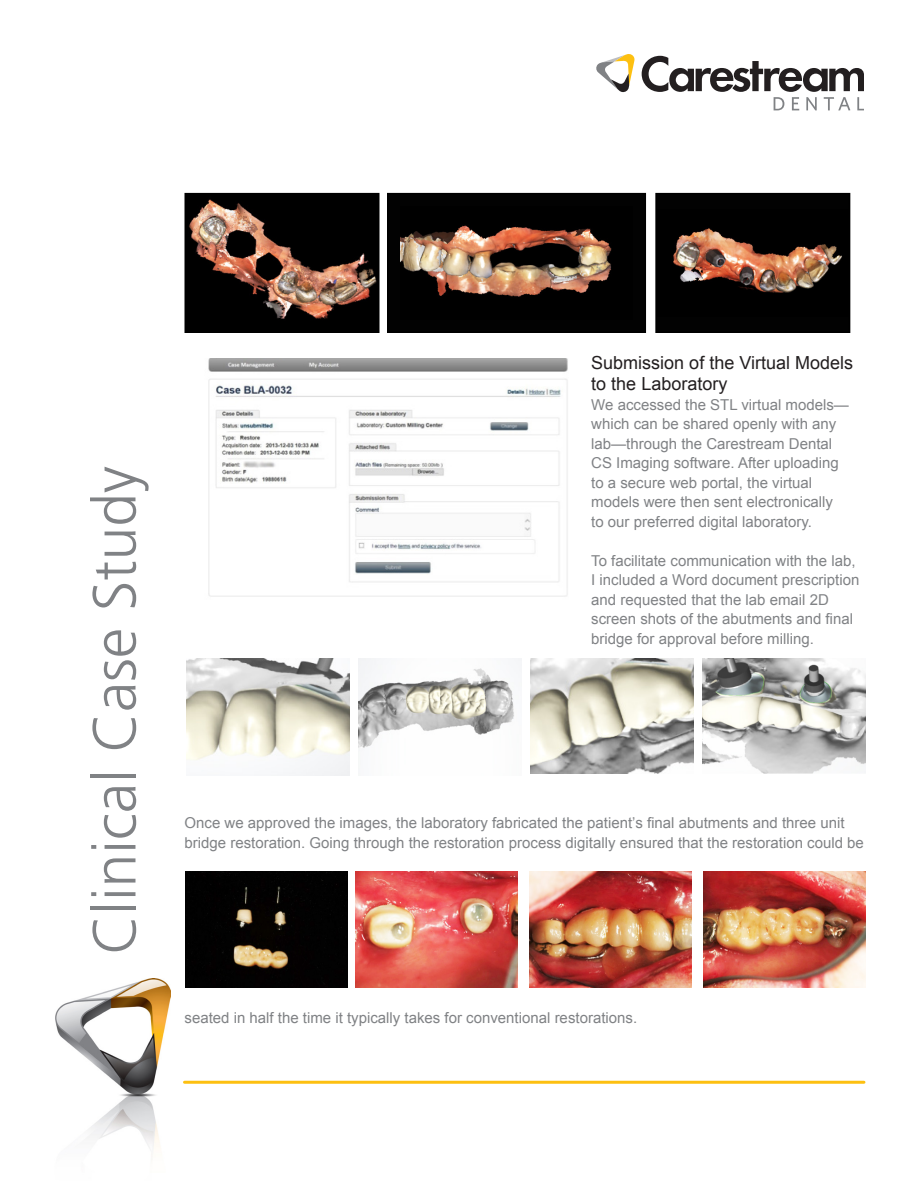
<style>
.page{position:relative;width:918px;height:1188px;background:#fff}
.page>*{position:absolute;margin:0;border:0;box-sizing:border-box;transform-origin:0 0}
.t1{font:300 60.6px "Frutiger LT Std";color:#808285}
.t2{font:18px/21.6px "Arial";color:#231f20}
.t3{font:15px/19.5px "Arial";color:#808285}
</style>
<div class="page">
<svg style="left:642px;top:56px;width:222px;height:55px"></svg>
<svg style="left:596px;top:54px;width:39px;height:39px"></svg>
<img style="left:55px;top:979px;width:115px;height:169px">
<hr style="left:184px;top:1081px;width:680px;height:3px;background:#fdc011">
<img style="left:187px;top:196px;width:190px;height:134px">
<div style="left:184px;top:193px;width:196px;height:140px;border:2px solid #000"></div>
<div style="left:388px;top:194px;width:257px;height:138px;background:#020202"></div>
<img style="left:400px;top:225px;width:212px;height:72px">
<div style="left:387px;top:193px;width:259px;height:140px;border:2px solid #000"></div>
<img style="left:208px;top:358px;width:360px;height:239px">
<div style="left:656px;top:194px;width:194px;height:138px;background:#020202"></div>
<img style="left:673px;top:228px;width:169px;height:65px">
<div style="left:655px;top:193px;width:195px;height:140px;border:2px solid #000"></div>
<img style="left:186px;top:658px;width:164px;height:118px">
<img style="left:358px;top:659px;width:164px;height:89px">
<img style="left:530px;top:658px;width:164px;height:115px">
<img style="left:702px;top:658px;width:164px;height:115px">
<img style="left:185px;top:872px;width:162px;height:116px">
<img style="left:356px;top:872px;width:162px;height:116px">
<img style="left:529px;top:872px;width:163px;height:116px">
<img style="left:703px;top:872px;width:163px;height:116px">
<p class="t1" style="left:80px;top:955px;width:490px;rotate:-90deg">Clinical Case Study</p>
<p class="t2" style="left:591px;top:352px;width:263px">Submission of the Virtual Models to the Laboratory</p>
<p class="t3" style="left:591px;top:395px;width:259px">We accessed the STL virtual models— which can be shared openly with any lab—through the Carestream Dental</p>
<p class="t3" style="left:591px;top:453px;width:249px">CS Imaging software. After uploading</p>
<p class="t3" style="left:591px;top:473px;width:222px">to a secure web portal, the virtual</p>
<p class="t3" style="left:591px;top:492px;width:243px">models were then sent electronically</p>
<p class="t3" style="left:591px;top:512px;width:222px">to our preferred digital laboratory.</p>
<p class="t3" style="left:591px;top:551px;width:270px">To facilitate communication with the lab, I included a Word document prescription and requested that the lab email 2D screen shots of the abutments and final bridge for approval before milling.</p>
<p class="t3" style="left:185px;top:813px;width:681px">Once we approved the images, the laboratory fabricated the patient’s final abutments and three unit bridge restoration. Going through the restoration process digitally ensured that the restoration could be</p>
<p class="t3" style="left:185px;top:1008px;width:454px">seated in half the time it typically takes for conventional restorations.</p>
</div>
